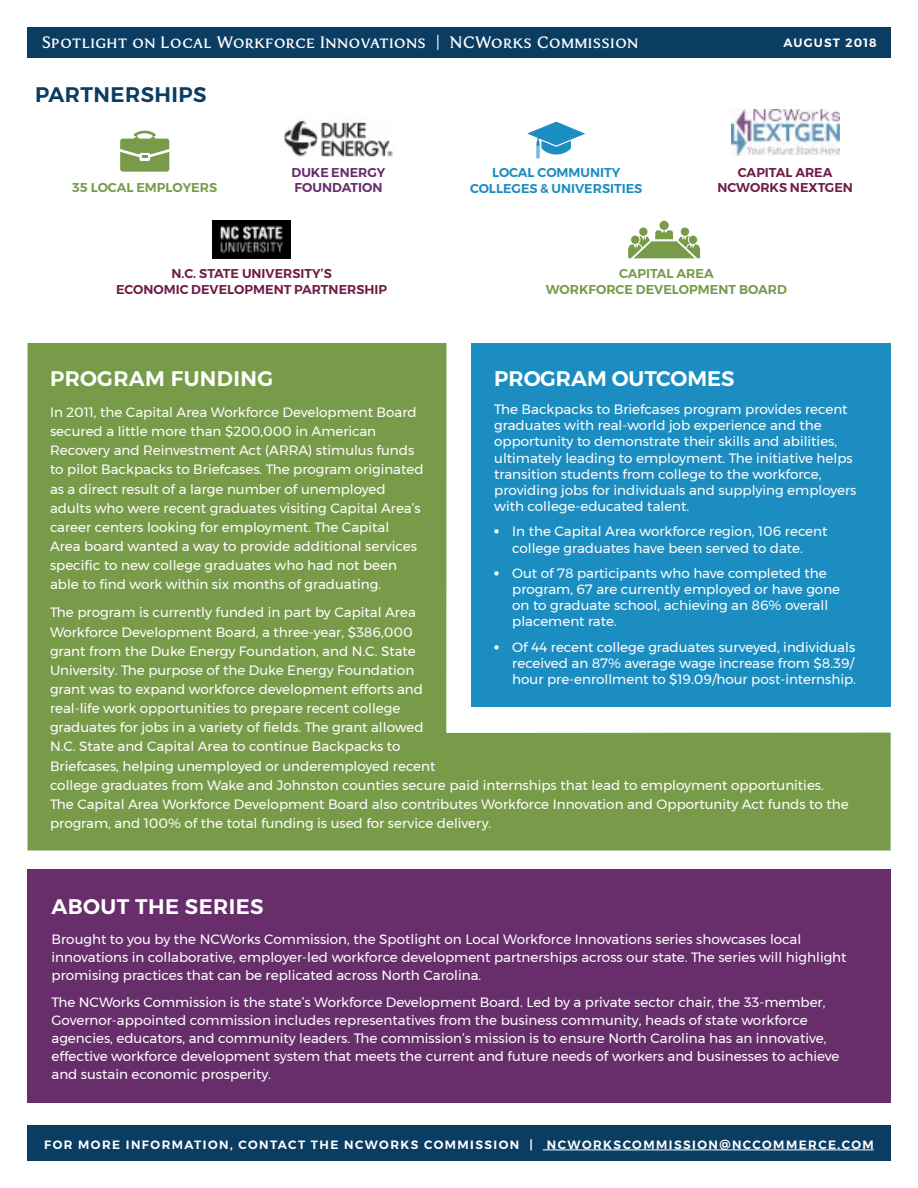
<style>
.page{position:relative;width:918px;height:1188px;background:#fff}
.page>*{position:absolute;margin:0;border:0;box-sizing:border-box;transform-origin:0 0}
.t1{font:600 21px "Montserrat";letter-spacing:.02em;color:#fff}
.t2{font:600 21px "Montserrat";color:#fff}
.t3{font:600 21px "Montserrat";letter-spacing:.02em;color:#0b3c61}
.t4{font:16.5px "North Carolina Smallcaps";letter-spacing:.05em;color:#fff}
.t5{font:13.5px/19.2px "Montserrat";color:#fff}
.t6{font:600 12.75px/15.3px "Montserrat";color:#701d46;text-align:center}
.t7{font:600 12.75px/15.3px "Montserrat";color:#789b4a;text-align:center}
.t8{font:600 12.75px/15.3px "Montserrat";color:#1c8dc1;text-align:center}
.t9{font:600 12.75px/15.3px "Montserrat";color:#672e6b}
.t10{font:600 12px "Montserrat";letter-spacing:.12em;color:#fff}
.t11{font:600 12px "Montserrat";letter-spacing:.1em;color:#fff}
.s1{font-weight:900}
</style>
<div class="page">
<svg style="left:28px;top:343px;width:863px;height:508px;background:#81a257"></svg>
<div style="left:27px;top:1125px;width:864px;height:36px;background:#0b3c61"></div>
<hr style="left:543px;top:1150px;width:331px;height:1px;background:#fff">
<div style="left:472px;top:343px;width:419px;height:363px;background:#1c8dc1"></div>
<svg style="left:527px;top:122px;width:58px;height:36px"></svg>
<div style="left:660px;top:221px;width:9px;height:9px;background:#789b4a;border-radius:50%"></div>
<svg style="left:628px;top:227px;width:72px;height:31px"></svg>
<img style="left:731px;top:109px;width:108px;height:47px">
<div style="left:27px;top:27px;width:864px;height:31px;background:#0b3c61"></div>
<div style="left:28px;top:870px;width:863px;height:233px;background:#672e6b"></div>
<svg style="left:120px;top:131px;width:49px;height:41px"></svg>
<img style="left:284px;top:116px;width:109px;height:41px">
<img style="left:212px;top:221px;width:79px;height:38px">
<p class="t4" style="left:42px;top:34px;width:598px">Spotlight on Local Workforce Innovations | NCWorks Commission</p>
<p class="t11" style="left:783px;top:33px;width:95px">AUGUST 2018</p>
<h1 class="t3" style="left:35px;top:78px;width:173px">PARTNERSHIPS</h1>
<p class="t7" style="left:72px;top:180px;width:146px">35 LOCAL EMPLOYERS</p>
<p class="t9" style="left:292px;top:165px;width:95px">DUKE ENERGY<br>FOUNDATION</p>
<p class="t6" style="left:116px;top:266px;width:273px">N.C. STATE UNIVERSITY’S<br>ECONOMIC DEVELOPMENT PARTNERSHIP</p>
<p class="t8" style="left:470px;top:165px;width:174px">LOCAL COMMUNITY<br>COLLEGES &amp; UNIVERSITIES</p>
<p class="t6" style="left:717px;top:165px;width:137px">CAPITAL AREA<br>NCWORKS NEXTGEN</p>
<p class="t7" style="left:546px;top:266px;width:243px">CAPITAL AREA<br>WORKFORCE DEVELOPMENT BOARD</p>
<h1 class="t2" style="left:494px;top:362px;width:242px">PROGRAM OUTCOMES</h1>
<p class="t5" style="left:494px;top:401px;width:364px;line-height:16.2px">The Backpacks to Briefcases program provides recent graduates with real-world job experience and the opportunity to demonstrate their skills and abilities, ultimately leading to employment. The initiative helps transition students from college to the workforce, providing jobs for individuals and supplying employers with college-educated talent.</p>
<p class="t5" style="left:494px;top:523px;width:335px;line-height:16.2px;text-align:center"><span class="s1">ӓ</span> In the Capital Area workforce region, 106 recent college graduates have been served to date.</p>
<p class="t5" style="left:512px;top:565px;width:329px;line-height:16.2px;text-indent:-18px"><span class="s1">ӓ</span> Out of 78 participants who have completed the program, 67 are currently employed or have gone on to graduate school, achieving an 86% overall placement rate.</p>
<p class="t5" style="left:512px;top:639px;width:345px;line-height:16.2px;text-indent:-18px"><span class="s1">ӓ</span> Of 44 recent college graduates surveyed, individuals received an 87% average wage increase from $8.39/ hour pre-enrollment to $19.09/hour post-internship.</p>
<h1 class="t1" style="left:50px;top:362px;width:225px">PROGRAM FUNDING</h1>
<p class="t5" style="left:50px;top:402px;width:375px">In 2011, the Capital Area Workforce Development Board secured a little more than $200,000 in American Recovery and Reinvestment Act (ARRA) stimulus funds to pilot Backpacks to Briefcases. The program originated as a direct result of a large number of unemployed adults who were recent graduates visiting Capital Area’s career centers looking for employment. The Capital<br>Area board wanted a way to provide additional services specific to new college graduates who had not been able to find work within six months of graduating.</p>
<p class="t5" style="left:50px;top:603px;width:800px">The program is currently funded in part by Capital Area<br>Workforce Development Board, a three-year, $386,000<br>grant from the Duke Energy Foundation, and N.C. State<br>University. The purpose of the Duke Energy Foundation<br>grant was to expand workforce development efforts and<br>real-life work opportunities to prepare recent college<br>graduates for jobs in a variety of fields. The grant allowed<br>N.C. State and Capital Area to continue Backpacks to<br>Briefcases, helping unemployed or underemployed recent<br>college graduates from Wake and Johnston counties secure paid internships that lead to employment opportunities.<br>The Capital Area Workforce Development Board also contributes Workforce Innovation and Opportunity Act funds to the program, and 100% of the total funding is used for service delivery.</p>
<h1 class="t1" style="left:52px;top:890px;width:214px">ABOUT THE SERIES</h1>
<p class="t5" style="left:52px;top:930px;width:797px;line-height:18px">Brought to you by the NCWorks Commission, the Spotlight on Local Workforce Innovations series showcases local innovations in collaborative, employer-led workforce development partnerships across our state. The series will highlight promising practices that can be replicated across North Carolina.</p>
<p class="t5" style="left:52px;top:993px;width:789px;line-height:18px">The NCWorks Commission is the state’s Workforce Development Board. Led by a private sector chair, the 33-member, Governor-appointed commission includes representatives from the business community, heads of state workforce agencies, educators, and community leaders. The commission’s mission is to ensure North Carolina has an innovative, effective workforce development system that meets the current and future needs of workers and businesses to achieve and sustain economic prosperity.</p>
<p class="t10" style="left:44px;top:1135px;width:831px">FOR MORE INFORMATION, CONTACT THE NCWORKS COMMISSION | NCWORKSCOMMISSION@NCCOMMERCE.COM</p>
</div>
